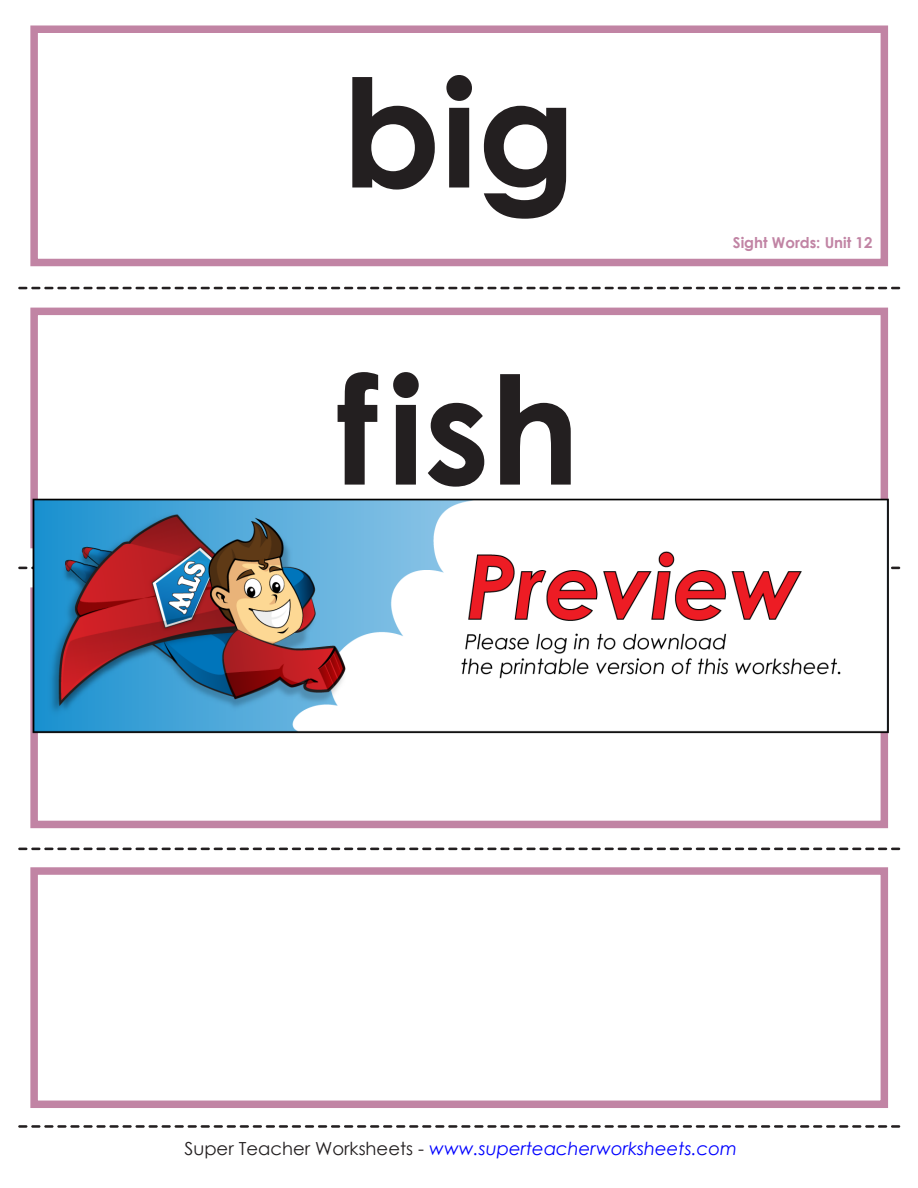
<style>
.page{position:relative;width:918px;height:1188px;background:#fff}
.page>*{position:absolute;margin:0;border:0;box-sizing:border-box;transform-origin:0 0}
.t1{font:700 150px "Century Gothic 2";color:#231f20}
.t2{font:italic 18px "Century Gothic 2";color:#00f}
.t3{font:700 15px "Century Gothic 2";color:#c184a4}
.s1{font-style:normal;color:#231f20}
</style>
<div class="page">
<div style="left:30px;top:587px;width:858px;height:241px;border:8px solid #c184a4"></div>
<div style="left:30px;top:308px;width:858px;height:240px;border:8px solid #c184a4"></div>
<div style="left:30px;top:26px;width:858px;height:240px;border:8px solid #c184a4"></div>
<svg style="left:18px;top:287px;width:882px;height:2px"></svg>
<div style="left:30px;top:867px;width:858px;height:241px;border:8px solid #c184a4"></div>
<svg style="left:18px;top:567px;width:882px;height:2px"></svg>
<svg style="left:18px;top:848px;width:882px;height:2px"></svg>
<svg style="left:18px;top:1125px;width:882px;height:3px"></svg>
<img style="left:25px;top:483px;width:864px;height:265px">
<p class="t1" style="left:342px;top:19px;width:236px">big</p>
<p class="t1" style="left:337px;top:316px;width:244px">fish</p>
<p class="t3" style="left:733px;top:231px;width:141px">Sight Words: Unit 12</p>
<p class="t2" style="left:184px;top:1136px;width:554px"><span class="s1">Super Teacher Worksheets -</span> www.superteacherworksheets.com</p>
</div>
